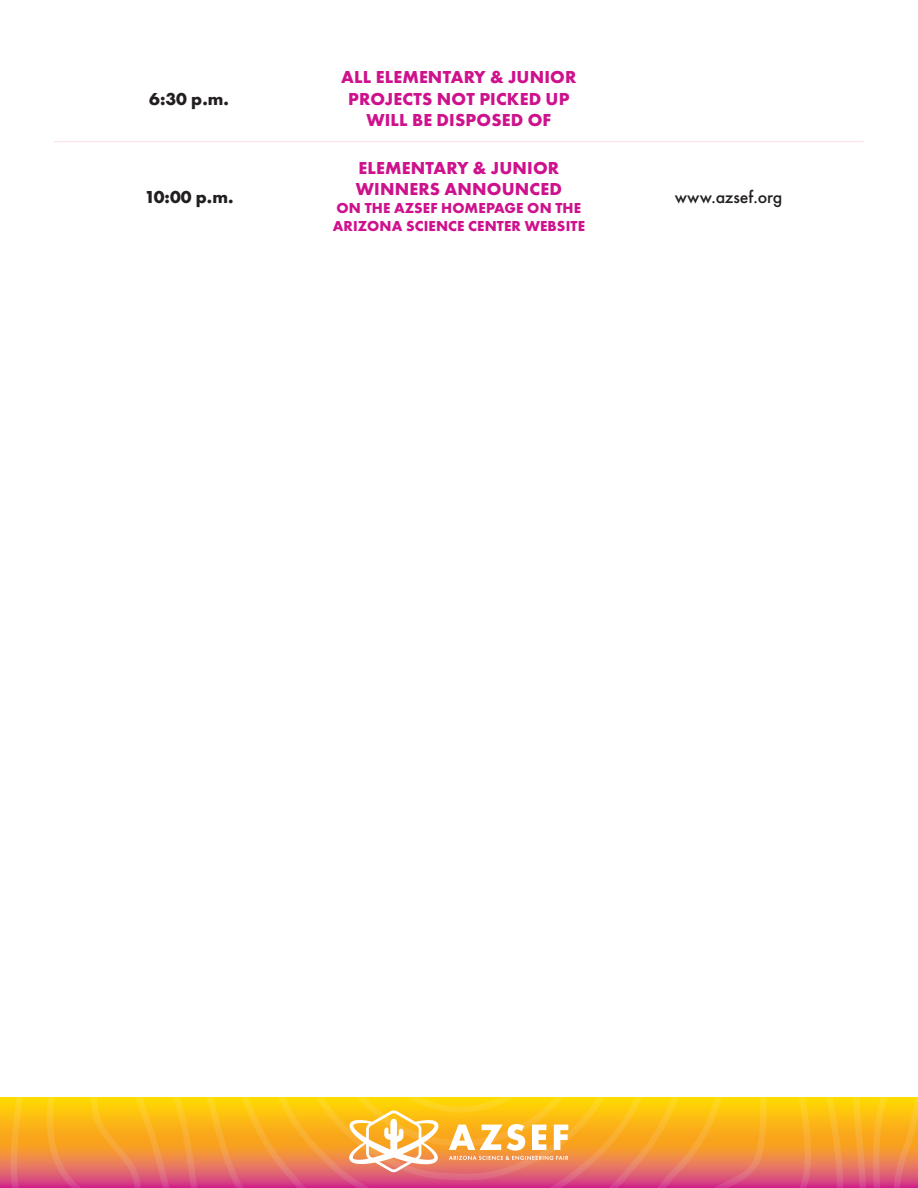
<style>
.page{position:relative;width:918px;height:1188px;background:#fff}
.page>*{position:absolute;margin:0;border:0;box-sizing:border-box;transform-origin:0 0}
.t1{font:700 18px/21.6px "Futura PT";letter-spacing:.01em;color:#ce118c;text-align:center}
.t2{font:700 18px "Futura PT";color:#231f20}
.t3{font:500 18px "Futura PT";color:#231f20}
.t4{font:700 15px/18px "Futura PT";letter-spacing:.01em;color:#ce118c}
</style>
<div class="page">
<svg style="left:0;top:1097px;width:918px;height:91px;background:#f19938"></svg>
<svg style="left:226px;top:1097px;width:468px;height:91px;background:#f2a14b"></svg>
<hr style="left:54px;top:141px;width:270px;height:1px;background:#f8e7f0">
<hr style="left:324px;top:141px;width:270px;height:1px;background:#f8e7f0">
<hr style="left:594px;top:141px;width:269px;height:1px;background:#f8e7f0">
<p class="t2" style="left:149px;top:87px;width:81px">6:30 p.m.</p>
<p class="t2" style="left:145px;top:185px;width:90px">10:00 p.m.</p>
<p class="t1" style="left:341px;top:66px;width:237px">ALL ELEMENTARY &amp; JUNIOR<br>PROJECTS NOT PICKED UP<br>WILL BE DISPOSED OF</p>
<p class="t1" style="left:356px;top:156px;width:207px;text-align:left">ELEMENTARY &amp; JUNIOR<br>WINNERS ANNOUNCED</p>
<p class="t4" style="left:333px;top:199px;width:254px">ON THE AZSEF HOMEPAGE ON THE<br>ARIZONA SCIENCE CENTER WEBSITE</p>
<p class="t3" style="left:675px;top:186px;width:109px">www.azsef.org</p>
</div>
